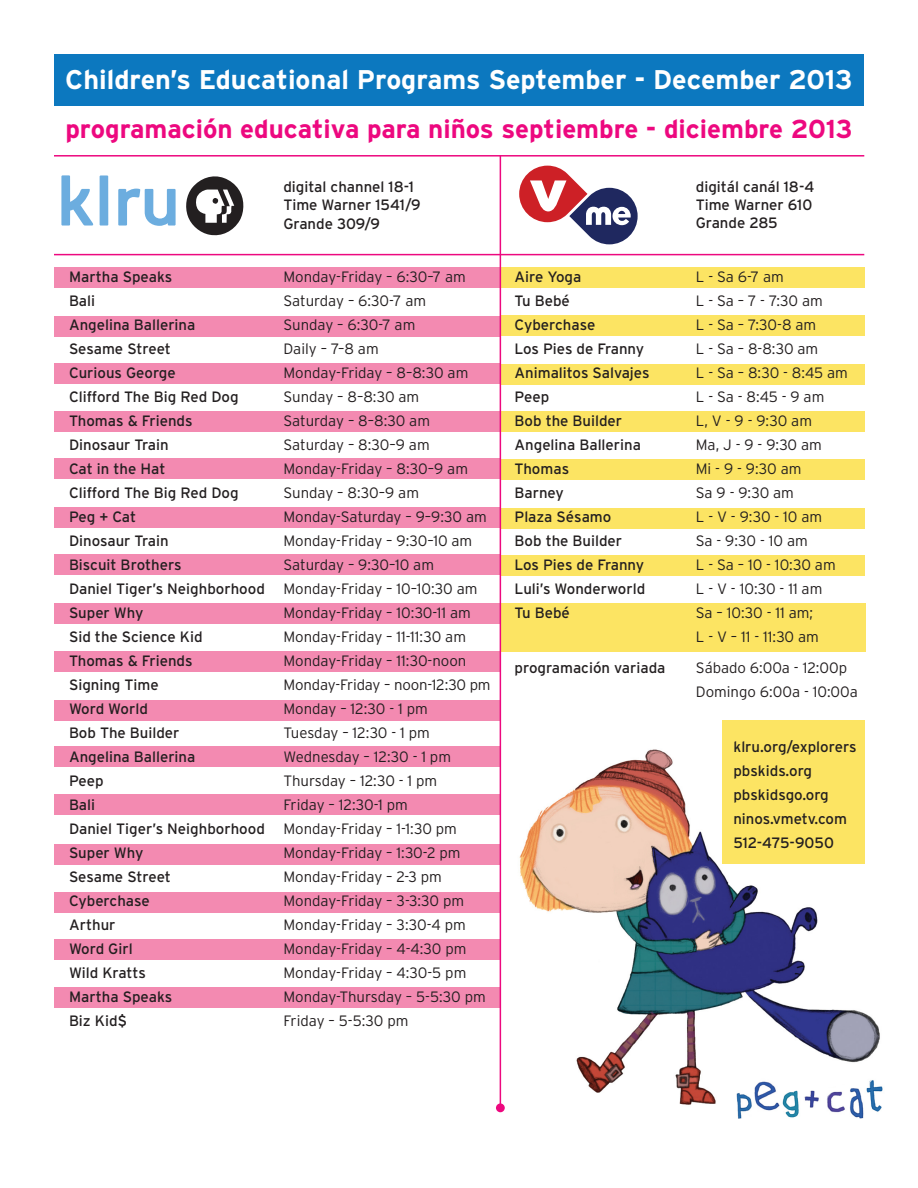
<style>
.page{position:relative;width:918px;height:1188px;background:#fff}
.page>*{position:absolute;margin:0;border:0;box-sizing:border-box;transform-origin:0 0}
.t1{font:700 27px "PBS Explorer";color:#fff}
.t2{font:700 25.95px "PBS Explorer";color:#ed087f}
.t3{font:300 15px/24px "PBS Explorer";color:#231f20}
.t4{font:15px "PBS Explorer";color:#231f20}
</style>
<div class="page">
<div style="left:54px;top:363px;width:446px;height:21px;background:#f38ab1"></div>
<div style="left:54px;top:411px;width:446px;height:21px;background:#f38ab1"></div>
<div style="left:54px;top:458px;width:446px;height:21px;background:#f38ab1"></div>
<div style="left:54px;top:507px;width:446px;height:21px;background:#f38ab1"></div>
<div style="left:54px;top:554px;width:446px;height:21px;background:#f38ab1"></div>
<div style="left:54px;top:603px;width:446px;height:21px;background:#f38ab1"></div>
<div style="left:54px;top:651px;width:446px;height:21px;background:#f38ab1"></div>
<div style="left:54px;top:700px;width:446px;height:21px;background:#f38ab1"></div>
<div style="left:54px;top:746px;width:446px;height:21px;background:#f38ab1"></div>
<div style="left:54px;top:794px;width:446px;height:21px;background:#f38ab1"></div>
<div style="left:54px;top:844px;width:446px;height:21px;background:#f38ab1"></div>
<div style="left:54px;top:892px;width:446px;height:20px;background:#f38ab1"></div>
<div style="left:54px;top:939px;width:446px;height:21px;background:#f38ab1"></div>
<div style="left:54px;top:987px;width:446px;height:21px;background:#f38ab1"></div>
<div style="left:54px;top:267px;width:446px;height:21px;background:#f38ab1"></div>
<div style="left:500px;top:267px;width:364px;height:21px;background:#fce463"></div>
<div style="left:500px;top:315px;width:364px;height:21px;background:#fce463"></div>
<div style="left:500px;top:364px;width:364px;height:21px;background:#fce463"></div>
<div style="left:500px;top:411px;width:364px;height:21px;background:#fce463"></div>
<div style="left:500px;top:459px;width:364px;height:21px;background:#fce463"></div>
<div style="left:500px;top:508px;width:364px;height:21px;background:#fce463"></div>
<div style="left:500px;top:555px;width:364px;height:21px;background:#fce463"></div>
<div style="left:501px;top:603px;width:364px;height:48px;background:#fce463"></div>
<div style="left:54px;top:316px;width:446px;height:21px;background:#f38ab1"></div>
<div style="left:54px;top:54px;width:810px;height:52px;background:#0c78bf"></div>
<svg style="left:61px;top:175px;width:32px;height:51px"></svg>
<div style="left:100px;top:175px;width:8px;height:51px;background:#6caddf"></div>
<svg style="left:118px;top:189px;width:58px;height:37px"></svg>
<svg style="left:186px;top:176px;width:57px;height:59px"></svg>
<hr style="left:500px;top:155px;width:1px;height:949px;background:#ed087f">
<hr style="left:54px;top:254px;width:810px;height:1px;background:#ed087f">
<hr style="left:54px;top:155px;width:810px;height:2px;background:#ed087f">
<svg style="left:519px;top:166px;width:119px;height:78px"></svg>
<img style="left:519px;top:738px;width:361px;height:367px">
<img style="left:730px;top:1075px;width:153px;height:44px">
<div style="left:723px;top:721px;width:142px;height:143px;background:#fce463"></div>
<div style="left:496px;top:1103px;width:9px;height:9px;background:#ed087f;border-radius:50%"></div>
<p class="t1" style="left:65px;top:65px;width:789px">Children’s Educational Programs September - December 2013</p>
<p class="t2" style="left:65px;top:114px;width:789px">programación educativa para niños septiembre - diciembre 2013</p>
<p class="t4" style="left:283px;top:178px;width:132px">digital channel 18-1</p>
<p class="t4" style="left:283px;top:196px;width:139px">Time Warner 1541/9</p>
<p class="t4" style="left:283px;top:216px;width:98px">Grande 309/9</p>
<p class="t4" style="left:696px;top:178px;width:120px">digitál canál 18-4</p>
<p class="t4" style="left:696px;top:196px;width:118px">Time Warner 610</p>
<p class="t4" style="left:696px;top:214px;width:83px">Grande 285</p>
<p class="t4" style="left:69px;top:269px;width:105px">Martha Speaks</p>
<p class="t4" style="left:69px;top:293px;width:28px">Bali</p>
<p class="t4" style="left:69px;top:317px;width:128px">Angelina Ballerina</p>
<p class="t4" style="left:69px;top:341px;width:103px">Sesame Street</p>
<p class="t4" style="left:69px;top:365px;width:108px">Curious George</p>
<p class="t4" style="left:69px;top:389px;width:171px">Clifford The Big Red Dog</p>
<p class="t4" style="left:69px;top:413px;width:125px">Thomas &amp; Friends</p>
<p class="t4" style="left:69px;top:437px;width:101px">Dinosaur Train</p>
<p class="t4" style="left:69px;top:461px;width:98px">Cat in the Hat</p>
<p class="t4" style="left:69px;top:485px;width:171px">Clifford The Big Red Dog</p>
<p class="t4" style="left:69px;top:509px;width:69px">Peg + Cat</p>
<p class="t4" style="left:69px;top:533px;width:101px">Dinosaur Train</p>
<p class="t4" style="left:69px;top:557px;width:114px">Biscuit Brothers</p>
<p class="t4" style="left:69px;top:581px;width:197px">Daniel Tiger’s Neighborhood</p>
<p class="t4" style="left:69px;top:605px;width:76px">Super Why</p>
<p class="t4" style="left:69px;top:629px;width:135px">Sid the Science Kid</p>
<p class="t4" style="left:69px;top:653px;width:125px">Thomas &amp; Friends</p>
<p class="t4" style="left:69px;top:677px;width:91px">Signing Time</p>
<p class="t4" style="left:69px;top:701px;width:80px">Word World</p>
<p class="t4" style="left:69px;top:725px;width:112px">Bob The Builder</p>
<p class="t4" style="left:69px;top:749px;width:128px">Angelina Ballerina</p>
<p class="t4" style="left:69px;top:773px;width:36px">Peep</p>
<p class="t4" style="left:69px;top:797px;width:28px">Bali</p>
<p class="t4" style="left:69px;top:821px;width:197px">Daniel Tiger’s Neighborhood</p>
<p class="t4" style="left:69px;top:845px;width:76px">Super Why</p>
<p class="t4" style="left:69px;top:869px;width:103px">Sesame Street</p>
<p class="t4" style="left:69px;top:893px;width:82px">Cyberchase</p>
<p class="t4" style="left:69px;top:917px;width:48px">Arthur</p>
<p class="t4" style="left:69px;top:941px;width:65px">Word Girl</p>
<p class="t4" style="left:69px;top:965px;width:78px">Wild Kratts</p>
<p class="t4" style="left:69px;top:989px;width:105px">Martha Speaks</p>
<p class="t4" style="left:69px;top:1013px;width:59px">Biz Kid$</p>
<p class="t3" style="left:283px;top:265px;width:184px">Monday-Friday – 6:30–7 am</p>
<p class="t3" style="left:283px;top:289px;width:144px">Saturday – 6:30-7 am</p>
<p class="t3" style="left:283px;top:313px;width:134px">Sunday – 6:30-7 am</p>
<p class="t3" style="left:283px;top:337px;width:97px">Daily – 7–8 am</p>
<p class="t3" style="left:283px;top:361px;width:186px">Monday-Friday – 8–8:30 am</p>
<p class="t3" style="left:283px;top:385px;width:137px">Sunday – 8–8:30 am</p>
<p class="t3" style="left:283px;top:409px;width:148px">Saturday – 8–8:30 am</p>
<p class="t3" style="left:283px;top:433px;width:148px">Saturday – 8:30–9 am</p>
<p class="t3" style="left:283px;top:457px;width:186px">Monday-Friday – 8:30–9 am</p>
<p class="t3" style="left:283px;top:481px;width:137px">Sunday – 8:30–9 am</p>
<p class="t3" style="left:283px;top:505px;width:205px">Monday-Saturday – 9–9:30 am</p>
<p class="t3" style="left:283px;top:529px;width:190px">Monday-Friday – 9:30–10 am</p>
<p class="t3" style="left:283px;top:553px;width:152px">Saturday – 9:30–10 am</p>
<p class="t3" style="left:283px;top:577px;width:196px">Monday-Friday – 10–10:30 am</p>
<p class="t3" style="left:283px;top:601px;width:189px">Monday-Friday – 10:30-11 am</p>
<p class="t3" style="left:283px;top:625px;width:184px">Monday-Friday – 11-11:30 am</p>
<p class="t3" style="left:283px;top:649px;width:185px">Monday-Friday – 11:30-noon</p>
<p class="t3" style="left:283px;top:673px;width:209px">Monday-Friday – noon-12:30 pm</p>
<p class="t3" style="left:283px;top:697px;width:146px">Monday – 12:30 - 1 pm</p>
<p class="t3" style="left:283px;top:721px;width:148px">Tuesday – 12:30 - 1 pm</p>
<p class="t3" style="left:283px;top:745px;width:169px">Wednesday – 12:30 - 1 pm</p>
<p class="t3" style="left:283px;top:769px;width:155px">Thursday – 12:30 - 1 pm</p>
<p class="t3" style="left:283px;top:793px;width:126px">Friday – 12:30-1 pm</p>
<p class="t3" style="left:283px;top:817px;width:175px">Monday-Friday – 1-1:30 pm</p>
<p class="t3" style="left:283px;top:841px;width:179px">Monday-Friday – 1:30-2 pm</p>
<p class="t3" style="left:283px;top:865px;width:160px">Monday-Friday – 2-3 pm</p>
<p class="t3" style="left:283px;top:889px;width:182px">Monday-Friday – 3-3:30 pm</p>
<p class="t3" style="left:283px;top:913px;width:184px">Monday-Friday – 3:30-4 pm</p>
<p class="t3" style="left:283px;top:937px;width:185px">Monday-Friday – 4-4:30 pm</p>
<p class="t3" style="left:283px;top:961px;width:184px">Monday-Friday – 4:30-5 pm</p>
<p class="t3" style="left:283px;top:985px;width:204px">Monday-Thursday – 5-5:30 pm</p>
<p class="t3" style="left:283px;top:1009px;width:127px">Friday – 5-5:30 pm</p>
<p class="t4" style="left:515px;top:269px;width:68px">Aire Yoga</p>
<p class="t4" style="left:515px;top:293px;width:57px">Tu Bebé</p>
<p class="t4" style="left:515px;top:317px;width:82px">Cyberchase</p>
<p class="t4" style="left:515px;top:341px;width:131px">Los Pies de Franny</p>
<p class="t4" style="left:515px;top:365px;width:137px">Animalitos Salvajes</p>
<p class="t4" style="left:515px;top:389px;width:36px">Peep</p>
<p class="t4" style="left:515px;top:413px;width:109px">Bob the Builder</p>
<p class="t4" style="left:515px;top:437px;width:128px">Angelina Ballerina</p>
<p class="t4" style="left:515px;top:461px;width:56px">Thomas</p>
<p class="t4" style="left:515px;top:485px;width:51px">Barney</p>
<p class="t4" style="left:515px;top:509px;width:98px">Plaza Sésamo</p>
<p class="t4" style="left:515px;top:533px;width:109px">Bob the Builder</p>
<p class="t4" style="left:515px;top:557px;width:131px">Los Pies de Franny</p>
<p class="t4" style="left:515px;top:581px;width:132px">Luli’s Wonderworld</p>
<p class="t4" style="left:515px;top:605px;width:57px">Tu Bebé</p>
<p class="t4" style="left:515px;top:660px;width:152px">programación variada</p>
<p class="t3" style="left:696px;top:265px;width:90px">L - Sa 6-7 am</p>
<p class="t3" style="left:696px;top:289px;width:129px">L - Sa – 7 - 7:30 am</p>
<p class="t3" style="left:696px;top:313px;width:122px">L - Sa – 7:30-8 am</p>
<p class="t3" style="left:696px;top:337px;width:124px">L - Sa – 8-8:30 am</p>
<p class="t3" style="left:696px;top:361px;width:154px">L - Sa – 8:30 - 8:45 am</p>
<p class="t3" style="left:696px;top:385px;width:130px">L - Sa - 8:45 - 9 am</p>
<p class="t3" style="left:696px;top:409px;width:118px">L, V - 9 - 9:30 am</p>
<p class="t3" style="left:696px;top:433px;width:128px">Ma, J - 9 - 9:30 am</p>
<p class="t3" style="left:696px;top:457px;width:107px">Mi - 9 - 9:30 am</p>
<p class="t3" style="left:696px;top:481px;width:100px">Sa 9 - 9:30 am</p>
<p class="t3" style="left:696px;top:505px;width:128px">L - V - 9:30 - 10 am</p>
<p class="t3" style="left:696px;top:529px;width:114px">Sa - 9:30 - 10 am</p>
<p class="t3" style="left:696px;top:553px;width:141px">L - Sa – 10 - 10:30 am</p>
<p class="t3" style="left:696px;top:577px;width:128px">L - V - 10:30 - 11 am</p>
<p class="t3" style="left:696px;top:601px;width:125px">Sa – 10:30 - 11 am;<br>L - V – 11 - 11:30 am</p>
<p class="t3" style="left:696px;top:656px;width:153px">Sábado 6:00a - 12:00p</p>
<p class="t3" style="left:696px;top:680px;width:164px">Domingo 6:00a - 10:00a</p>
<p class="t4" style="left:733px;top:738px;width:125px">klru.org/explorers</p>
<p class="t4" style="left:733px;top:762px;width:80px">pbskids.org</p>
<p class="t4" style="left:733px;top:786px;width:97px">pbskidsgo.org</p>
<p class="t4" style="left:733px;top:810px;width:115px">ninos.vmetv.com</p>
<p class="t4" style="left:733px;top:834px;width:102px">512-475-9050</p>
</div>
